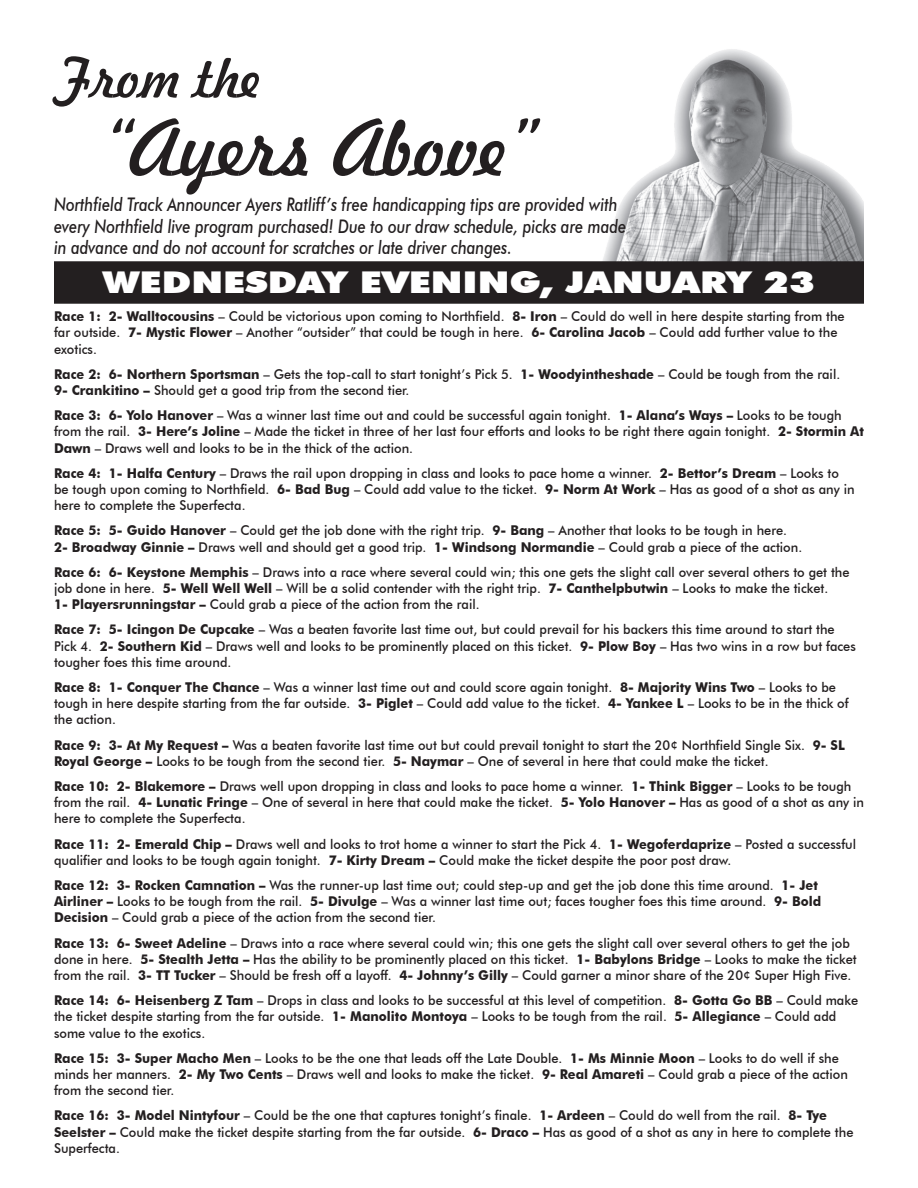
<style>
.page{position:relative;width:918px;height:1188px;background:#fff}
.page>*{position:absolute;margin:0;border:0;box-sizing:border-box;transform-origin:0 0}
.t1{font:75px "Freehand 521 BT Regular C";color:#231f20}
.t2{font:54px "Freehand 521 BT Regular C";color:#231f20}
.t3{font:900 30px "Futura BT";color:#fff;scale:1.25 1}
.t4{font:italic 500 18.75px "Futura BT";color:#231f20;scale:.81 1}
.t5{font:500 13.5px/16.2px "Futura BT";color:#231f20;scale:.95 1}
.s1{font-weight:700}
</style>
<div class="page">
<img style="left:603px;top:49px;width:261px;height:212px">
<div style="left:56px;top:263px;width:806px;height:39px;background:#231f20"></div>
<div style="left:54px;top:261px;width:810px;height:43px;border:3px solid #231f20"></div>
<p class="t2" style="left:56px;top:41px;width:206px">From the</p>
<p class="t1" style="left:103px;top:98px;width:438px">“Ayers Above”</p>
<p class="t4" style="left:54px;top:193px;width:697px">Northfield Track Announcer Ayers Ratliff’s free handicapping tips are provided with</p>
<p class="t4" style="left:54px;top:215px;width:708px">every Northfield live program purchased! Due to our draw schedule, picks are made</p>
<p class="t4" style="left:54px;top:236px;width:567px">in advance and do not account for scratches or late driver changes.</p>
<p class="t3" style="left:103px;top:264px;width:571px">WEDNESDAY EVENING, JANUARY 23</p>
<p class="t5" style="left:54px;top:308px;width:834px"><span class="s1">Race 1: 2- Walltocousins</span> – Could be victorious upon coming to Northfield. <span class="s1">8- Iron</span> – Could do well in here despite starting from the far outside. <span class="s1">7- Mystic Flower</span> – Another “outsider” that could be tough in here. <span class="s1">6- Carolina Jacob</span> – Could add further value to the exotics.</p>
<p class="t5" style="left:54px;top:366px;width:829px"><span class="s1">Race 2: 6- Northern Sportsman</span> – Gets the top-call to start tonight’s Pick 5. <span class="s1">1- Woodyintheshade</span> – Could be tough from the rail.</p>
<p class="t5" style="left:54px;top:382px;width:376px"><span class="s1">9- Crankitino –</span> Should get a good trip from the second tier.</p>
<p class="t5" style="left:54px;top:407px;width:854px"><span class="s1">Race 3: 6- Yolo Hanover</span> – Was a winner last time out and could be successful again tonight. <span class="s1">1- Alana’s Ways –</span> Looks to be tough from the rail. <span class="s1">3- Here’s Joline</span> – Made the ticket in three of her last four efforts and looks to be right there again tonight. <span class="s1">2- Stormin At<br>Dawn</span> – Draws well and looks to be in the thick of the action.</p>
<p class="t5" style="left:54px;top:465px;width:844px"><span class="s1">Race 4: 1- Halfa Century</span> – Draws the rail upon dropping in class and looks to pace home a winner. <span class="s1">2- Bettor’s Dream</span> – Looks to be tough upon coming to Northfield. <span class="s1">6- Bad Bug</span> – Could add value to the ticket. <span class="s1">9- Norm At Work</span> – Has as good of a shot as any in here to complete the Superfecta.</p>
<p class="t5" style="left:54px;top:522px;width:773px"><span class="s1">Race 5: 5- Guido Hanover</span> – Could get the job done with the right trip. <span class="s1">9- Bang</span> – Another that looks to be tough in here.</p>
<p class="t5" style="left:54px;top:539px;width:789px"><span class="s1">2- Broadway Ginnie –</span> Draws well and should get a good trip. <span class="s1">1- Windsong Normandie</span> – Could grab a piece of the action.</p>
<p class="t5" style="left:54px;top:564px;width:839px"><span class="s1">Race 6: 6- Keystone Memphis</span> – Draws into a race where several could win; this one gets the slight call over several others to get the job done in here. <span class="s1">5- Well Well Well</span> – Will be a solid contender with the right trip. <span class="s1">7- Canthelpbutwin</span> – Looks to make the ticket.</p>
<p class="t5" style="left:54px;top:596px;width:450px"><span class="s1">1- Playersrunningstar –</span> Could grab a piece of the action from the rail.</p>
<p class="t5" style="left:54px;top:621px;width:846px"><span class="s1">Race 7: 5- Icingon De Cupcake</span> – Was a beaten favorite last time out, but could prevail for his backers this time around to start the<br>Pick 4. <span class="s1">2- Southern Kid</span> – Draws well and looks to be prominently placed on this ticket. <span class="s1">9- Plow Boy</span> – Has two wins in a row but faces tougher foes this time around.</p>
<p class="t5" style="left:54px;top:679px;width:838px"><span class="s1">Race 8: 1- Conquer The Chance</span> – Was a winner last time out and could score again tonight. <span class="s1">8- Majority Wins Two</span> – Looks to be tough in here despite starting from the far outside. <span class="s1">3- Piglet</span> – Could add value to the ticket. <span class="s1">4- Yankee L</span> – Looks to be in the thick of the action.</p>
<p class="t5" style="left:54px;top:737px;width:834px"><span class="s1">Race 9: 3- At My Request –</span> Was a beaten favorite last time out but could prevail tonight to start the 20¢ Northfield Single Six. <span class="s1">9- SL<br>Royal George –</span> Looks to be tough from the second tier. <span class="s1">5- Naymar</span> – One of several in here that could make the ticket.</p>
<p class="t5" style="left:54px;top:778px;width:854px"><span class="s1">Race 10: 2- Blakemore –</span> Draws well upon dropping in class and looks to pace home a winner. <span class="s1">1- Think Bigger</span> – Looks to be tough from the rail. <span class="s1">4- Lunatic Fringe</span> – One of several in here that could make the ticket. <span class="s1">5- Yolo Hanover –</span> Has as good of a shot as any in here to complete the Superfecta.</p>
<p class="t5" style="left:54px;top:836px;width:846px"><span class="s1">Race 11: 2- Emerald Chip –</span> Draws well and looks to trot home a winner to start the Pick 4. <span class="s1">1- Wegoferdaprize</span> – Posted a successful qualifier and looks to be tough again tonight. <span class="s1">7- Kirty Dream –</span> Could make the ticket despite the poor post draw.</p>
<p class="t5" style="left:54px;top:877px;width:809px"><span class="s1">Race 12: 3- Rocken Camnation –</span> Was the runner-up last time out; could step-up and get the job done this time around. <span class="s1">1- Jet<br>Airliner –</span> Looks to be tough from the rail. <span class="s1">5- Divulge</span> – Was a winner last time out; faces tougher foes this time around. <span class="s1">9- Bold<br>Decision</span> – Could grab a piece of the action from the second tier.</p>
<p class="t5" style="left:54px;top:935px;width:847px"><span class="s1">Race 13: 6- Sweet Adeline</span> – Draws into a race where several could win; this one gets the slight call over several others to get the job done in here. <span class="s1">5- Stealth Jetta –</span> Has the ability to be prominently placed on this ticket. <span class="s1">1- Babylons Bridge</span> – Looks to make the ticket from the rail. <span class="s1">3- TT Tucker</span> – Should be fresh off a layoff. <span class="s1">4- Johnny’s Gilly</span> – Could garner a minor share of the 20¢ Super High Five.</p>
<p class="t5" style="left:54px;top:992px;width:848px"><span class="s1">Race 14: 6- Heisenberg Z Tam</span> – Drops in class and looks to be successful at this level of competition. <span class="s1">8- Gotta Go BB</span> – Could make the ticket despite starting from the far outside. <span class="s1">1- Manolito Montoya</span> – Looks to be tough from the rail. <span class="s1">5- Allegiance</span> – Could add some value to the exotics.</p>
<p class="t5" style="left:54px;top:1050px;width:837px"><span class="s1">Race 15: 3- Super Macho Men</span> – Looks to be the one that leads off the Late Double. <span class="s1">1- Ms Minnie Moon</span> – Looks to do well if she minds her manners. <span class="s1">2- My Two Cents</span> – Draws well and looks to make the ticket. <span class="s1">9- Real Amareti</span> – Could grab a piece of the action from the second tier.</p>
<p class="t5" style="left:54px;top:1107px;width:843px"><span class="s1">Race 16: 3- Model Nintyfour</span> – Could be the one that captures tonight’s finale. <span class="s1">1- Ardeen</span> – Could do well from the rail. <span class="s1">8- Tye<br>Seelster –</span> Could make the ticket despite starting from the far outside. <span class="s1">6- Draco –</span> Has as good of a shot as any in here to complete the<br>Superfecta.</p>
</div>
